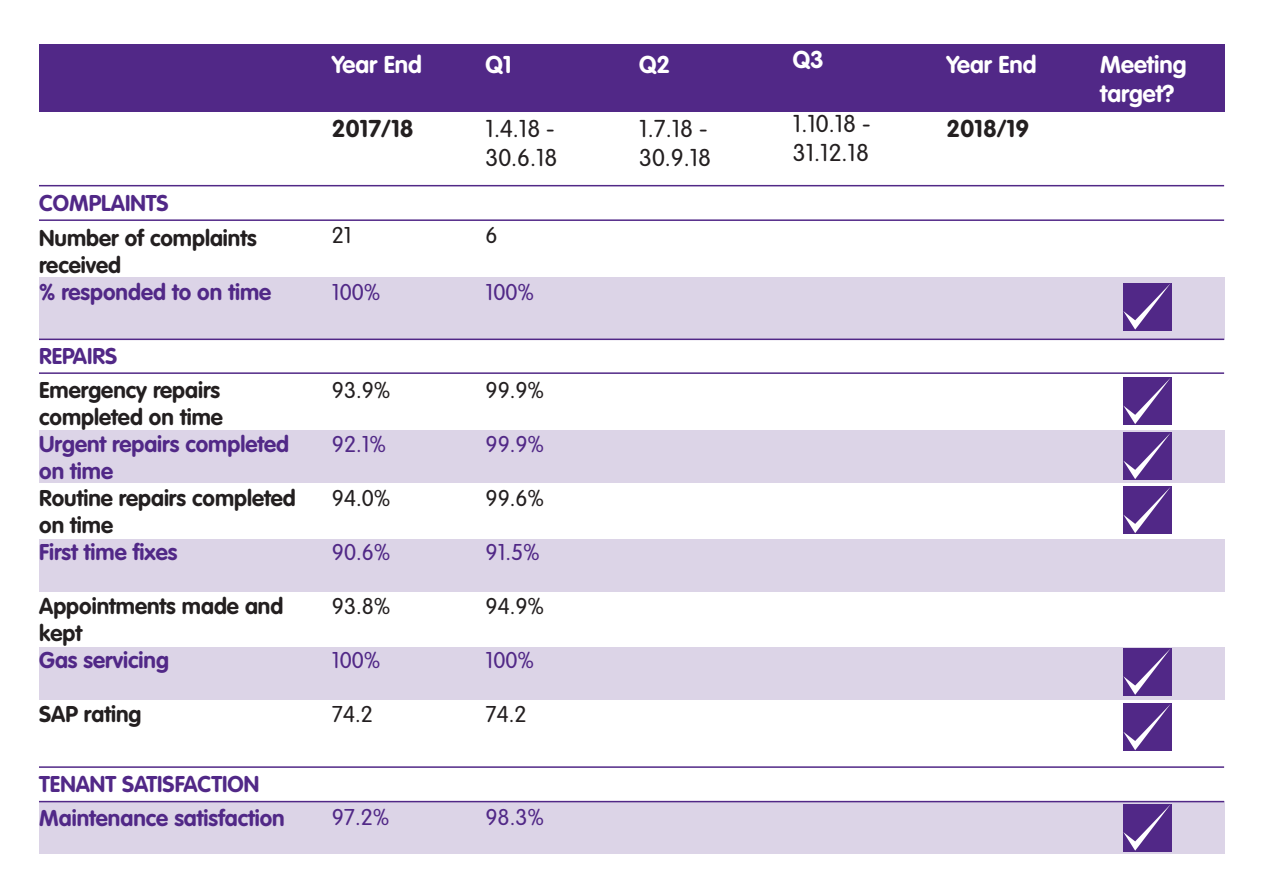
<style>
.page{position:relative;width:1263px;height:893px;background:#fff}
.page>*{position:absolute;margin:0;border:0;box-sizing:border-box;transform-origin:0 0}
.t1{font:300 24px/28.8px "VAG Rounded Std";color:#231f20}
.t2{font:700 24px/28.8px "VAG Rounded Std";color:#fff}
.t3{font:700 24px "VAG Rounded Std";color:#231f20}
.t4{font:700 22.5px/27px "VAG Rounded Std";color:#512887}
.t5{font:700 22.5px/27px "VAG Rounded Std";color:#231f20}
.t6{font:300 22.5px "VAG Rounded Std";color:#512887}
.t7{font:300 22.5px "VAG Rounded Std";color:#231f20}
</style>
<div class="page">
<div style="left:39px;top:430px;width:1185px;height:53px;background:#dcd4e7"></div>
<div style="left:39px;top:647px;width:1185px;height:52px;background:#dcd4e7"></div>
<div style="left:39px;top:539px;width:1185px;height:52px;background:#dcd4e7"></div>
<div style="left:39px;top:802px;width:1185px;height:52px;background:#dcd4e7"></div>
<div style="left:39px;top:44px;width:1185px;height:68px;background:#512887"></div>
<div style="left:39px;top:277px;width:1185px;height:62px;background:#dcd4e7"></div>
<hr style="left:39px;top:766px;width:1185px;height:2px;background:#512887">
<hr style="left:39px;top:801px;width:1185px;height:1px;background:#512887">
<hr style="left:39px;top:185px;width:1185px;height:1px;background:#512887">
<hr style="left:39px;top:219px;width:1185px;height:2px;background:#512887">
<hr style="left:39px;top:339px;width:1185px;height:1px;background:#512887">
<div style="left:1123px;top:283px;width:49px;height:47px;background:#512887"></div>
<svg style="left:1123px;top:283px;width:48px;height:47px"></svg>
<div style="left:1123px;top:378px;width:49px;height:47px;background:#512887"></div>
<svg style="left:1123px;top:378px;width:47px;height:46px"></svg>
<div style="left:1123px;top:433px;width:49px;height:47px;background:#512887"></div>
<svg style="left:1123px;top:433px;width:48px;height:46px"></svg>
<div style="left:1123px;top:487px;width:49px;height:47px;background:#512887"></div>
<svg style="left:1123px;top:487px;width:48px;height:46px"></svg>
<div style="left:1123px;top:804px;width:49px;height:47px;background:#512887"></div>
<svg style="left:1123px;top:804px;width:48px;height:47px"></svg>
<div style="left:1123px;top:704px;width:49px;height:47px;background:#512887"></div>
<svg style="left:1123px;top:704px;width:48px;height:46px"></svg>
<div style="left:1123px;top:648px;width:49px;height:48px;background:#512887"></div>
<svg style="left:1123px;top:649px;width:47px;height:46px"></svg>
<hr style="left:39px;top:372px;width:1185px;height:2px;background:#512887">
<p class="t4" style="left:39px;top:190px;width:131px">COMPLAINTS</p>
<p class="t5" style="left:39px;top:225px;width:219px">Number of complaints received</p>
<p class="t4" style="left:39px;top:279px;width:234px">% responded to on time</p>
<p class="t4" style="left:39px;top:343px;width:79px">REPAIRS</p>
<p class="t5" style="left:39px;top:377px;width:185px">Emergency repairs completed on time</p>
<p class="t4" style="left:39px;top:431px;width:251px">Urgent repairs completed on time</p>
<p class="t5" style="left:39px;top:485px;width:258px">Routine repairs completed on time</p>
<p class="t4" style="left:39px;top:539px;width:140px">First time fixes</p>
<p class="t5" style="left:39px;top:593px;width:246px">Appointments made and kept</p>
<p class="t4" style="left:39px;top:647px;width:131px">Gas servicing</p>
<p class="t5" style="left:39px;top:701px;width:104px">SAP rating</p>
<p class="t4" style="left:39px;top:771px;width:222px">TENANT SATISFACTION</p>
<p class="t4" style="left:39px;top:805px;width:247px">Maintenance satisfaction</p>
<p class="t2" style="left:332px;top:51px;width:91px">Year End</p>
<p class="t3" style="left:332px;top:114px;width:83px">2017/18</p>
<p class="t7" style="left:332px;top:223px;width:21px">21</p>
<p class="t6" style="left:332px;top:280px;width:50px">100%</p>
<p class="t7" style="left:332px;top:377px;width:60px">93.9%</p>
<p class="t6" style="left:332px;top:431px;width:56px">92.1%</p>
<p class="t7" style="left:332px;top:485px;width:60px">94.0%</p>
<p class="t6" style="left:332px;top:539px;width:60px">90.6%</p>
<p class="t7" style="left:332px;top:593px;width:60px">93.8%</p>
<p class="t6" style="left:332px;top:647px;width:50px">100%</p>
<p class="t7" style="left:332px;top:701px;width:42px">74.2</p>
<p class="t6" style="left:332px;top:804px;width:59px">97.2%</p>
<p class="t2" style="left:486px;top:51px;width:28px">Q1</p>
<p class="t1" style="left:486px;top:115px;width:73px">1.4.18 -<br>30.6.18</p>
<p class="t7" style="left:486px;top:223px;width:14px">6</p>
<p class="t6" style="left:486px;top:280px;width:50px">100%</p>
<p class="t7" style="left:486px;top:377px;width:60px">99.9%</p>
<p class="t6" style="left:486px;top:431px;width:60px">99.9%</p>
<p class="t7" style="left:486px;top:485px;width:60px">99.6%</p>
<p class="t6" style="left:486px;top:539px;width:56px">91.5%</p>
<p class="t7" style="left:486px;top:593px;width:60px">94.9%</p>
<p class="t6" style="left:486px;top:647px;width:50px">100%</p>
<p class="t7" style="left:486px;top:701px;width:42px">74.2</p>
<p class="t6" style="left:486px;top:804px;width:60px">98.3%</p>
<p class="t2" style="left:639px;top:51px;width:33px">Q2</p>
<p class="t1" style="left:639px;top:115px;width:73px">1.7.18 -<br>30.9.18</p>
<p class="t2" style="left:793px;top:46px;width:33px">Q3</p>
<p class="t1" style="left:793px;top:110px;width:79px">1.10.18 -<br>31.12.18</p>
<p class="t2" style="left:946px;top:51px;width:91px">Year End</p>
<p class="t3" style="left:946px;top:114px;width:84px">2018/19</p>
<p class="t2" style="left:1100px;top:51px;width:88px">Meeting target?</p>
</div>
